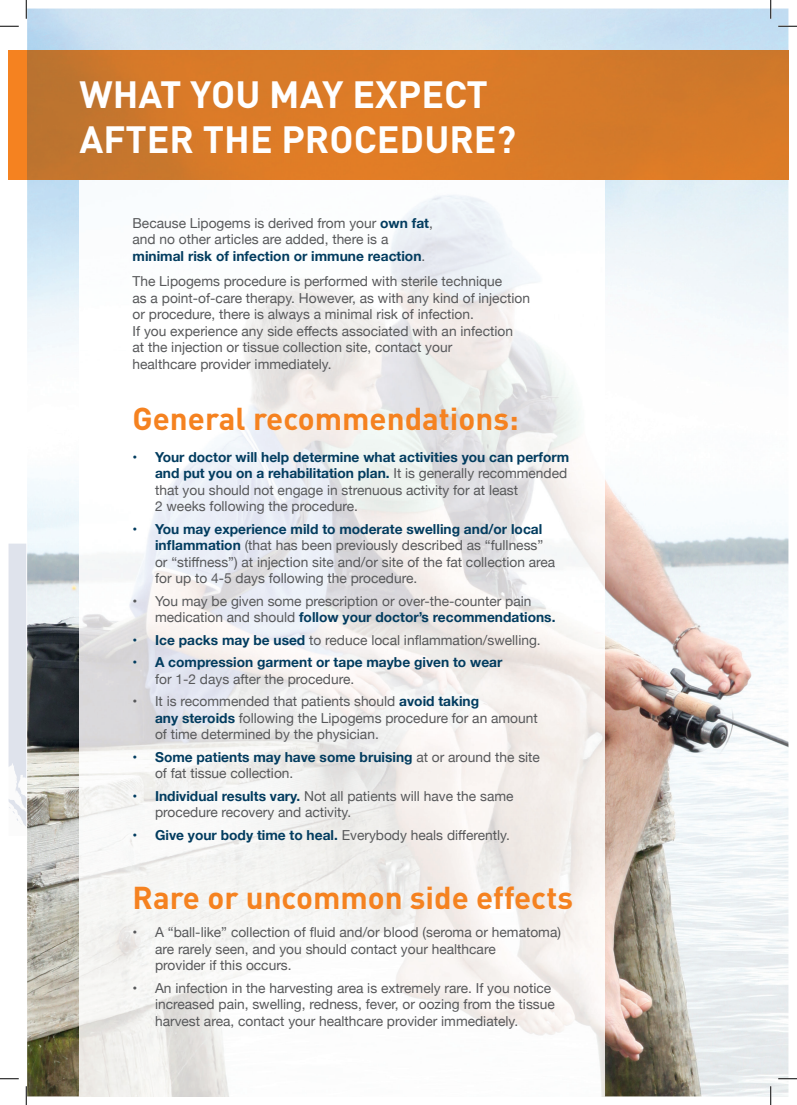
<style>
.page{position:relative;width:797px;height:1105px;background:#fff}
.page>*{position:absolute;margin:0;border:0;box-sizing:border-box;transform-origin:0 0}
.t1{font:700 37.5px/45px "DIN";color:#fff}
.t2{font:700 31.25px "DIN";color:#f58220}
.t3{font:13.75px/16.5px "Helvetica Neue";color:#57585a}
.t4{font:700 13.75px "Helvetica Neue";color:#023c5f}
.s1{font-weight:700;color:#023c5f}
</style>
<div class="page">
<img style="left:27px;top:9px;width:761px;height:1087px">
<img style="left:79px;top:179px;width:525px;height:917px">
<div style="left:9px;top:50px;width:18px;height:129px;background:#f58220"></div>
<img style="left:27px;top:50px;width:761px;height:129px">
<svg style="left:9px;top:544px;width:17px;height:282px;background:#e2e6ee"></svg>
<svg style="left:0;top:25px;width:19px;height:2px"></svg>
<svg style="left:778px;top:25px;width:19px;height:2px"></svg>
<svg style="left:0;top:1078px;width:19px;height:1px"></svg>
<svg style="left:778px;top:1078px;width:19px;height:1px"></svg>
<svg style="left:25px;top:0;width:2px;height:19px"></svg>
<svg style="left:25px;top:1086px;width:2px;height:19px"></svg>
<svg style="left:770px;top:0;width:1px;height:19px"></svg>
<svg style="left:770px;top:1086px;width:1px;height:19px"></svg>
<h1 class="t1" style="left:79px;top:70px;width:438px">WHAT YOU MAY EXPECT<br>AFTER THE PROCEDURE?</h1>
<p class="t3" style="left:133px;top:216px;width:302px">Because Lipogems is derived from your <span class="s1">own fat</span>, and no other articles are added, there is a <span class="s1">minimal risk of infection or immune reaction</span>.</p>
<p class="t3" style="left:133px;top:274px;width:399px">The Lipogems procedure is performed with sterile technique<br>as a point-of-care therapy. However, as with any kind of injection or procedure, there is always a minimal risk of infection.<br>If you experience any side effects associated with an infection<br>at the injection or tissue collection site, contact your<br>healthcare provider immediately.</p>
<h2 class="t2" style="left:133px;top:398px;width:387px">General recommendations:</h2>
<p class="t3" style="left:155px;top:449px;width:416px;text-indent:-22px"><span class="s1">• Your doctor will help determine what activities you can perform and put you on a rehabilitation plan.</span> It is generally recommended that you should not engage in strenuous activity for at least<br>2 weeks following the procedure.</p>
<p class="t3" style="left:155px;top:521px;width:402px;text-indent:-22px"><span class="s1">• You may experience mild to moderate swelling and/or local inflammation</span> (that has been previously described as “fullness” or “stiffness”) at injection site and/or site of the fat collection area for up to 4-5 days following the procedure.</p>
<p class="t3" style="left:155px;top:593px;width:402px;text-indent:-22px">• You may be given some prescription or over-the-counter pain medication and should <span class="s1">follow your doctor’s recommendations.</span></p>
<p class="t3" style="left:133px;top:632px;width:410px"><span class="s1">• Ice packs may be used</span> to reduce local inflammation/swelling.</p>
<p class="t4" style="left:133px;top:651px;width:371px">• A compression garment or tape maybe given to wear</p>
<p class="t3" style="left:155px;top:671px;width:201px">for 1-2 days after the procedure.</p>
<p class="t3" style="left:155px;top:694px;width:384px;text-indent:-22px">• It is recommended that patients should <span class="s1">avoid taking<br>any steroids</span> following the Lipogems procedure for an amount of time determined by the physician.</p>
<p class="t3" style="left:155px;top:749px;width:386px;text-indent:-22px"><span class="s1">• Some patients may have some bruising</span> at or around the site of fat tissue collection.</p>
<p class="t3" style="left:155px;top:788px;width:360px;text-indent:-22px"><span class="s1">• Individual results vary.</span> Not all patients will have the same procedure recovery and activity.</p>
<p class="t3" style="left:133px;top:827px;width:379px"><span class="s1">• Give your body time to heal.</span> Everybody heals differently.</p>
<h2 class="t2" style="left:133px;top:877px;width:442px">Rare or uncommon side effects</h2>
<p class="t3" style="left:155px;top:925px;width:407px;text-indent:-22px">• A “ball-like” collection of fluid and/or blood (seroma or hematoma) are rarely seen, and you should contact your healthcare<br>provider if this occurs.</p>
<p class="t3" style="left:155px;top:980px;width:401px;text-indent:-22px">• An infection in the harvesting area is extremely rare. If you notice increased pain, swelling, redness, fever, or oozing from the tissue harvest area, contact your healthcare provider immediately.</p>
</div>
